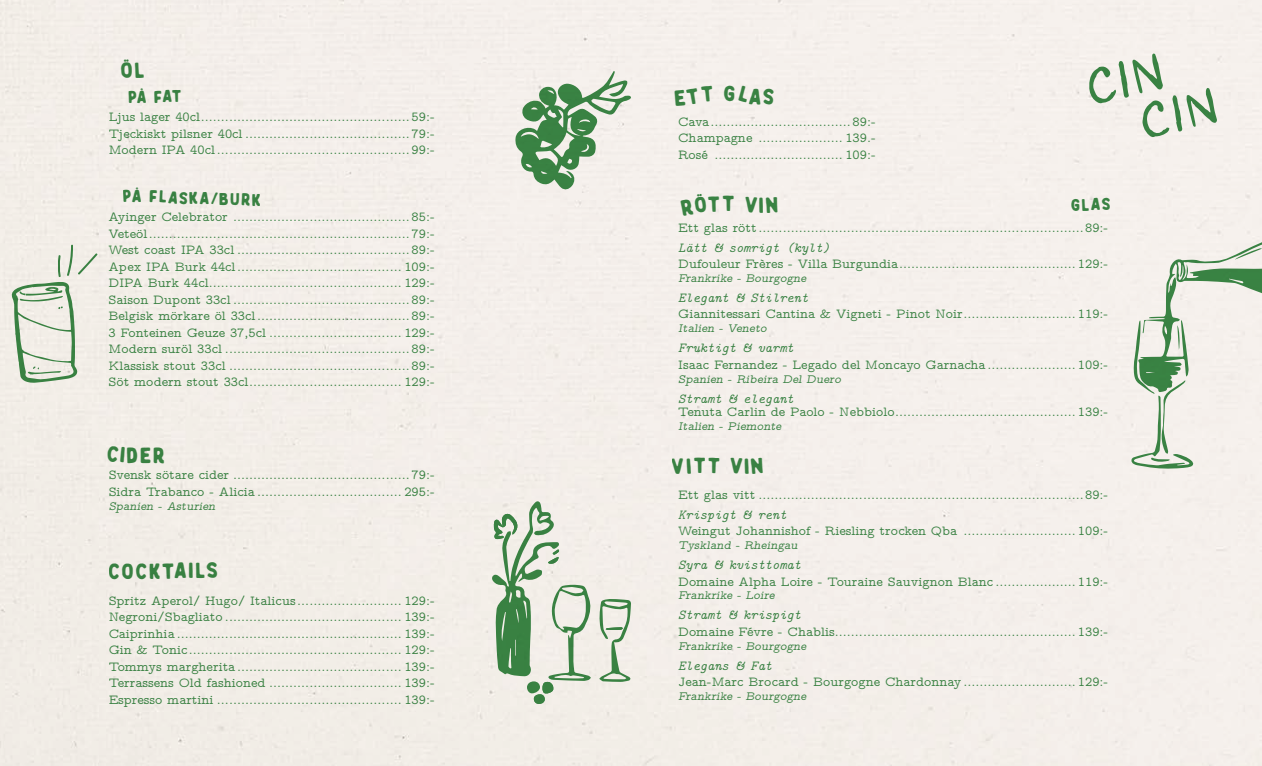
<style>
.page{position:relative;width:1262px;height:766px;background:#fff}
.page>*{position:absolute;margin:0;border:0;box-sizing:border-box;transform-origin:0 0}
.t1{font:22.5px "Wilden";color:#3c8b49}
.t2{font:17.5px "Wilden";color:#3c8b49}
.t3{font:13.75px/16.5px "LM Mono Prop 10";color:#3c8b49;text-align:justify}
.t4{font:italic 13.75px "LM Mono 10";color:#3c8b49}
.t5{font:italic 12.5px "LM Mono Prop 10";color:#3c8b49}
</style>
<div class="page">
<div style="left:0;top:0;width:1261px;height:765px;background:#f4eeea"></div>
<svg style="left:515px;top:71px;width:116px;height:119px"></svg>
<svg style="left:1088px;top:53px;width:129px;height:85px"></svg>
<svg style="left:1131px;top:239px;width:130px;height:230px"></svg>
<svg style="left:11px;top:244px;width:87px;height:139px"></svg>
<div style="left:534px;top:694px;width:11px;height:9px;background:#388141;border-radius:5px"></div>
<svg style="left:599px;top:598px;width:32px;height:83px"></svg>
<svg style="left:491px;top:500px;width:100px;height:194px"></svg>
<svg style="left:121px;top:59px;width:23px;height:19px"></svg>
<svg style="left:123px;top:190px;width:8px;height:12px"></svg>
<svg style="left:150px;top:190px;width:47px;height:14px"></svg>
<svg style="left:211px;top:192px;width:39px;height:14px"></svg>
<svg style="left:680px;top:193px;width:39px;height:23px"></svg>
<svg style="left:744px;top:196px;width:33px;height:16px"></svg>
<svg style="left:672px;top:458px;width:19px;height:16px"></svg>
<svg style="left:708px;top:458px;width:11px;height:15px"></svg>
<svg style="left:730px;top:457px;width:33px;height:17px"></svg>
<svg style="left:107px;top:445px;width:18px;height:17px"></svg>
<svg style="left:122px;top:563px;width:11px;height:16px"></svg>
<svg style="left:150px;top:562px;width:36px;height:17px"></svg>
<svg style="left:206px;top:561px;width:11px;height:17px"></svg>
<svg style="left:674px;top:86px;width:39px;height:20px"></svg>
<svg style="left:724px;top:85px;width:50px;height:20px"></svg>
<p class="t2" style="left:128px;top:89px;width:55px;rotate:-2deg">på fat</p>
<p class="t3" style="left:108px;top:108px;width:328px">Ljus lager 40cl.................................................... 59:- Tjeckiskt pilsner 40cl ......................................... 79:- Modern IPA 40cl................................................ 99:-</p>
<p class="t3" style="left:678px;top:113px;width:199px">Cava...................................89:- Champagne ..................... 139.- Rosé ................................ 109:-</p>
<p class="t2" style="left:132px;top:187px;width:11px">å</p>
<p class="t2" style="left:199px;top:189px;width:11px">a</p>
<p class="t2" style="left:252px;top:191px;width:10px">k</p>
<h1 class="t1" style="left:722px;top:192px;width:14px">t</h1>
<p class="t2" style="left:1070px;top:196px;width:41px;rotate:-2deg">Glas</p>
<p class="t3" style="left:108px;top:208px;width:328px">Ayinger Celebrator ............................................ 85:- Veteöl................................................................. 79:- West coast IPA 33cl ........................................... 89:- Apex IPA Burk 44cl......................................... 109:- DIPA Burk 44cl................................................ 129:- Saison Dupont 33cl ............................................ 89:- Belgisk mörkare öl 33cl...................................... 89:- 3 Fonteinen Geuze 37,5cl ................................. 129:- Modern suröl 33cl .............................................. 89:- Klassisk stout 33cl ............................................. 89:- Söt modern stout 33cl...................................... 129:-</p>
<p class="t3" style="left:678px;top:219px;width:432px">Ett glas rött .................................................................................89:-</p>
<p class="t4" style="left:678px;top:237px;width:153px">Lätt &amp; somrigt (kylt)</p>
<p class="t3" style="left:678px;top:255px;width:432px">Dufouleur Frères - Villa Burgundia............................................ 129:-</p>
<p class="t5" style="left:678px;top:269px;width:130px">Frankrike - Bourgogne</p>
<p class="t4" style="left:678px;top:288px;width:131px">Elegant &amp; Stilrent</p>
<p class="t3" style="left:678px;top:305px;width:432px">Giannitessari Cantina &amp; Vigneti - Pinot Noir............................ 119:-</p>
<p class="t5" style="left:678px;top:319px;width:90px">Italien - Veneto</p>
<p class="t4" style="left:678px;top:338px;width:117px">Fruktigt &amp; varmt</p>
<p class="t3" style="left:678px;top:356px;width:432px">Isaac Fernandez - Legado del Moncayo Garnacha ...................... 109:-</p>
<p class="t5" style="left:678px;top:370px;width:164px">Spanien - Ribeira Del Duero</p>
<p class="t4" style="left:678px;top:388px;width:117px">Stramt &amp; elegant</p>
<p class="t3" style="left:678px;top:403px;width:432px">Tenuta Carlin de Paolo - Nebbiolo............................................. 139:-</p>
<p class="t5" style="left:678px;top:417px;width:104px">Italien - Piemonte</p>
<h1 class="t1" style="left:127px;top:444px;width:40px">DER</h1>
<p class="t3" style="left:108px;top:466px;width:328px">Svensk sötare cider ............................................ 79:-<br>Sidra Trabanco - Alicia .................................... 295:-</p>
<p class="t5" style="left:108px;top:497px;width:109px">Spanien - Asturien</p>
<h1 class="t1" style="left:109px;top:560px;width:13px">C</h1>
<h1 class="t1" style="left:136px;top:560px;width:13px">c</h1>
<h1 class="t1" style="left:189px;top:559px;width:18px">il</h1>
<p class="t3" style="left:108px;top:591px;width:328px">Spritz Aperol/ Hugo/ Italicus .......................... 129:- Negroni/Sbagliato ............................................ 139:- Caiprinhia ........................................................ 139:- Gin &amp; Tonic..................................................... 129:- Tommys margherita......................................... 139:- Terrassens Old fashioned ................................. 139:- Espresso martini .............................................. 139:-</p>
<h1 class="t1" style="left:693px;top:454px;width:14px">t</h1>
<p class="t3" style="left:678px;top:486px;width:432px">Ett glas vitt .................................................................................89:-</p>
<p class="t4" style="left:678px;top:505px;width:110px">Krispigt &amp; rent</p>
<p class="t3" style="left:678px;top:522px;width:432px">Weingut Johannishof - Riesling trocken Qba ............................ 109:-</p>
<p class="t5" style="left:678px;top:536px;width:121px">Tyskland - Rheingau</p>
<p class="t4" style="left:678px;top:555px;width:124px">Syra &amp; kvisttomat</p>
<p class="t3" style="left:678px;top:572px;width:432px">Domaine Alpha Loire - Touraine Sauvignon Blanc .................... 119:-</p>
<p class="t5" style="left:678px;top:587px;width:98px">Frankrike - Loire</p>
<p class="t4" style="left:678px;top:605px;width:124px">Stramt &amp; krispigt</p>
<p class="t3" style="left:678px;top:623px;width:432px">Domaine Févre - Chablis............................................................ 139:-</p>
<p class="t5" style="left:678px;top:637px;width:130px">Frankrike - Bourgogne</p>
<p class="t4" style="left:678px;top:655px;width:95px">Elegans &amp; Fat</p>
<p class="t3" style="left:678px;top:673px;width:432px">Jean-Marc Brocard - Bourgogne Chardonnay............................ 129:-</p>
<p class="t5" style="left:678px;top:687px;width:130px">Frankrike - Bourgogne</p>
</div>
